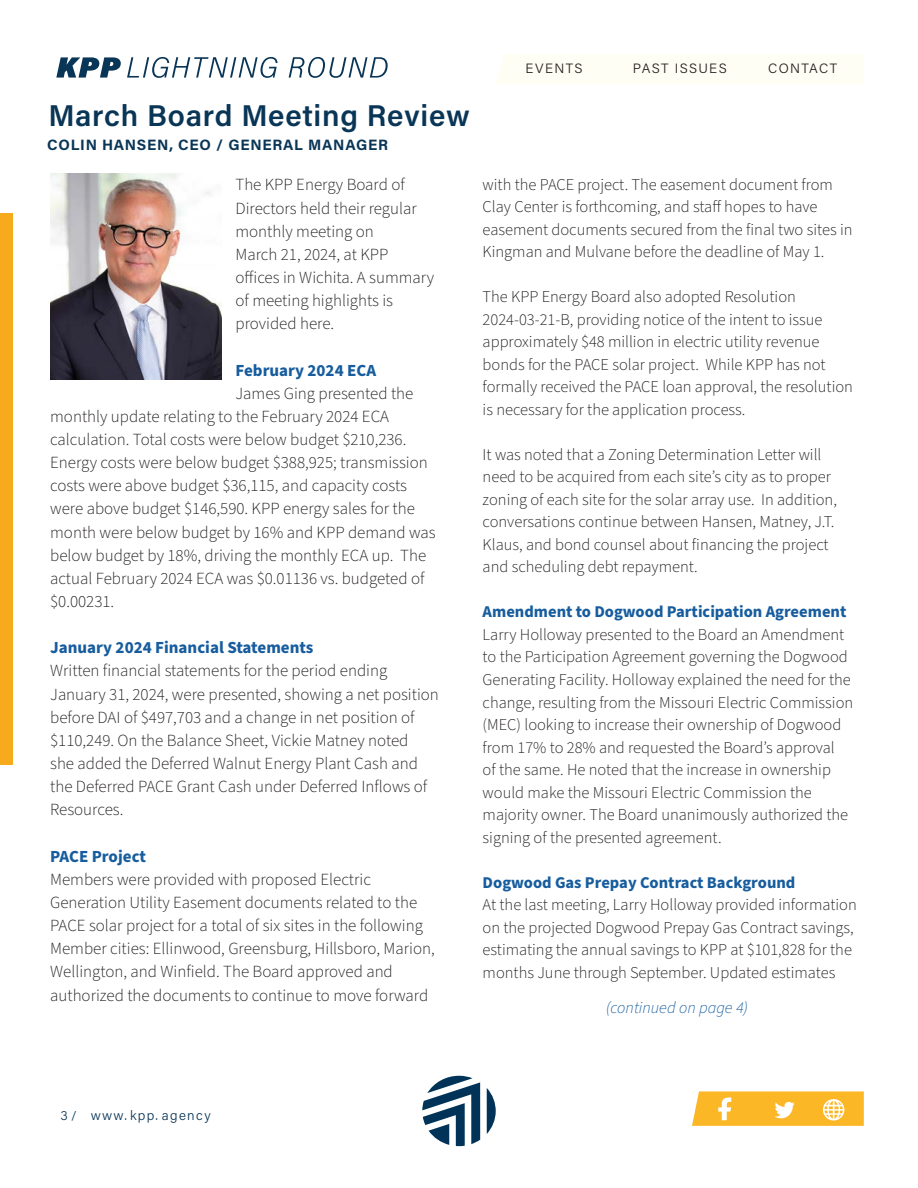
<style>
.page{position:relative;width:918px;height:1188px;background:#fff}
.page>*{position:absolute;margin:0;border:0;box-sizing:border-box;transform-origin:0 0}
.t1{font:600 30px "Acumin Pro";letter-spacing:.025em;color:#093556}
.body_text{font:300 16.95px/23.1px "Source Sans Pro";color:#231f20}
.body_text-2{font:700 16.95px "Source Sans Pro";color:#175d9e}
.body_text-3{font:300 16.5px/22.5px "Source Sans Pro";color:#231f20}
.body_text-4{font:700 16.5px "Source Sans Pro";color:#175d9e}
.body_text-5{font:italic 300 16.5px "Source Sans Pro";color:#175d9e}
.t2{font:700 15px "Acumin Pro";letter-spacing:.045em;color:#093556}
.t3{font:300 13.5px "Acumin Pro";letter-spacing:.105em;color:#231f20}
.t4{font:300 13.5px "Acumin Pro";letter-spacing:.1em;color:#093556}
.t5{font:300 12.75px "Acumin Pro";color:#093556}
</style>
<div class="page">
<div style="left:0;top:213px;width:12px;height:552px;background:#f7aa1b"></div>
<div style="left:495px;top:54px;width:369px;height:30px;background:#fffef4"></div>
<svg style="left:692px;top:1091px;width:172px;height:35px;background:#fcc043"></svg>
<svg style="left:56px;top:57px;width:65px;height:21px"></svg>
<svg style="left:127px;top:57px;width:151px;height:21px"></svg>
<svg style="left:289px;top:57px;width:99px;height:21px"></svg>
<svg style="left:422px;top:1076px;width:58px;height:70px"></svg>
<svg style="left:487px;top:1088px;width:9px;height:46px"></svg>
<img style="left:50px;top:173px;width:172px;height:206px">
<p class="t1" style="left:48px;top:94px;width:423px">March Board Meeting Review</p>
<p class="t2" style="left:47px;top:134px;width:343px">COLIN HANSEN, CEO / GENERAL MANAGER</p>
<p class="body_text" style="left:235px;top:174px;width:183px">The KPP Energy Board of<br>Directors held their regular monthly meeting on</p>
<p class="body_text" style="left:235px;top:243px;width:200px">March 21, 2024, at KPP offices in Wichita. A summary of meeting highlights is provided here.</p>
<p class="body_text-2" style="left:235px;top:358px;width:142px">February 2024 ECA</p>
<p class="body_text" style="left:50px;top:382px;width:387px;text-indent:185px">James Ging presented the monthly update relating to the February 2024 ECA calculation. Total costs were below budget $210,236.<br>Energy costs were below budget $388,925; transmission costs were above budget $36,115, and capacity costs were above budget $146,590. KPP energy sales for the month were below budget by 16% and KPP demand was below budget by 18%, driving the monthly ECA up. The actual February 2024 ECA was $0.01136 vs. budgeted of $0.00231.</p>
<p class="body_text-2" style="left:50px;top:636px;width:265px">January 2024 Financial Statements</p>
<p class="body_text" style="left:50px;top:660px;width:390px">Written financial statements for the period ending January 31, 2024, were presented, showing a net position before DAI of $497,703 and a change in net position of $110,249. On the Balance Sheet, Vickie Matney noted<br>she added the Deferred Walnut Energy Plant Cash and the Deferred PACE Grant Cash under Deferred Inflows of Resources.</p>
<p class="body_text-2" style="left:50px;top:845px;width:97px">PACE Project</p>
<p class="body_text" style="left:50px;top:868px;width:386px">Members were provided with proposed Electric Generation Utility Easement documents related to the PACE solar project for a total of six sites in the following Member cities: Ellinwood, Greensburg, Hillsboro, Marion, Wellington, and Winfield. The Board approved and authorized the documents to continue to move forward</p>
<p class="t3" style="left:525px;top:59px;width:59px">EVENTS</p>
<p class="t3" style="left:633px;top:59px;width:95px">PAST ISSUES</p>
<p class="t3" style="left:768px;top:59px;width:71px">CONTACT</p>
<p class="body_text-3" style="left:483px;top:174px;width:371px">with the PACE project. The easement document from Clay Center is forthcoming, and staff hopes to have easement documents secured from the final two sites in Kingman and Mulvane before the deadline of May 1.</p>
<p class="body_text-3" style="left:483px;top:286px;width:372px">The KPP Energy Board also adopted Resolution 2024-03-21-B, providing notice of the intent to issue approximately $48 million in electric utility revenue bonds for the PACE solar project. While KPP has not formally received the PACE loan approval, the resolution is necessary for the application process.</p>
<p class="body_text-3" style="left:483px;top:444px;width:356px">It was noted that a Zoning Determination Letter will need to be acquired from each site’s city as to proper zoning of each site for the solar array use. In addition, conversations continue between Hansen, Matney, J.T.<br>Klaus, and bond counsel about financing the project and scheduling debt repayment.</p>
<p class="body_text-4" style="left:483px;top:601px;width:365px">Amendment to Dogwood Participation Agreement</p>
<p class="body_text-3" style="left:483px;top:624px;width:372px">Larry Holloway presented to the Board an Amendment to the Participation Agreement governing the Dogwood Generating Facility. Holloway explained the need for the change, resulting from the Missouri Electric Commission (MEC) looking to increase their ownership of Dogwood from 17% to 28% and requested the Board’s approval<br>of the same. He noted that the increase in ownership would make the Missouri Electric Commission the majority owner. The Board unanimously authorized the signing of the presented agreement.</p>
<p class="body_text-4" style="left:483px;top:871px;width:314px">Dogwood Gas Prepay Contract Background</p>
<p class="body_text-3" style="left:483px;top:894px;width:376px">At the last meeting, Larry Holloway provided information on the projected Dogwood Prepay Gas Contract savings, estimating the annual savings to KPP at $101,828 for the months June through September. Updated estimates</p>
<p class="body_text-5" style="left:606px;top:996px;width:144px">(continued on page 4)</p>
<p class="t5" style="left:60px;top:1106px;width:18px">3 /</p>
<p class="t4" style="left:91px;top:1106px;width:121px">www. kpp. agency</p>
</div>
